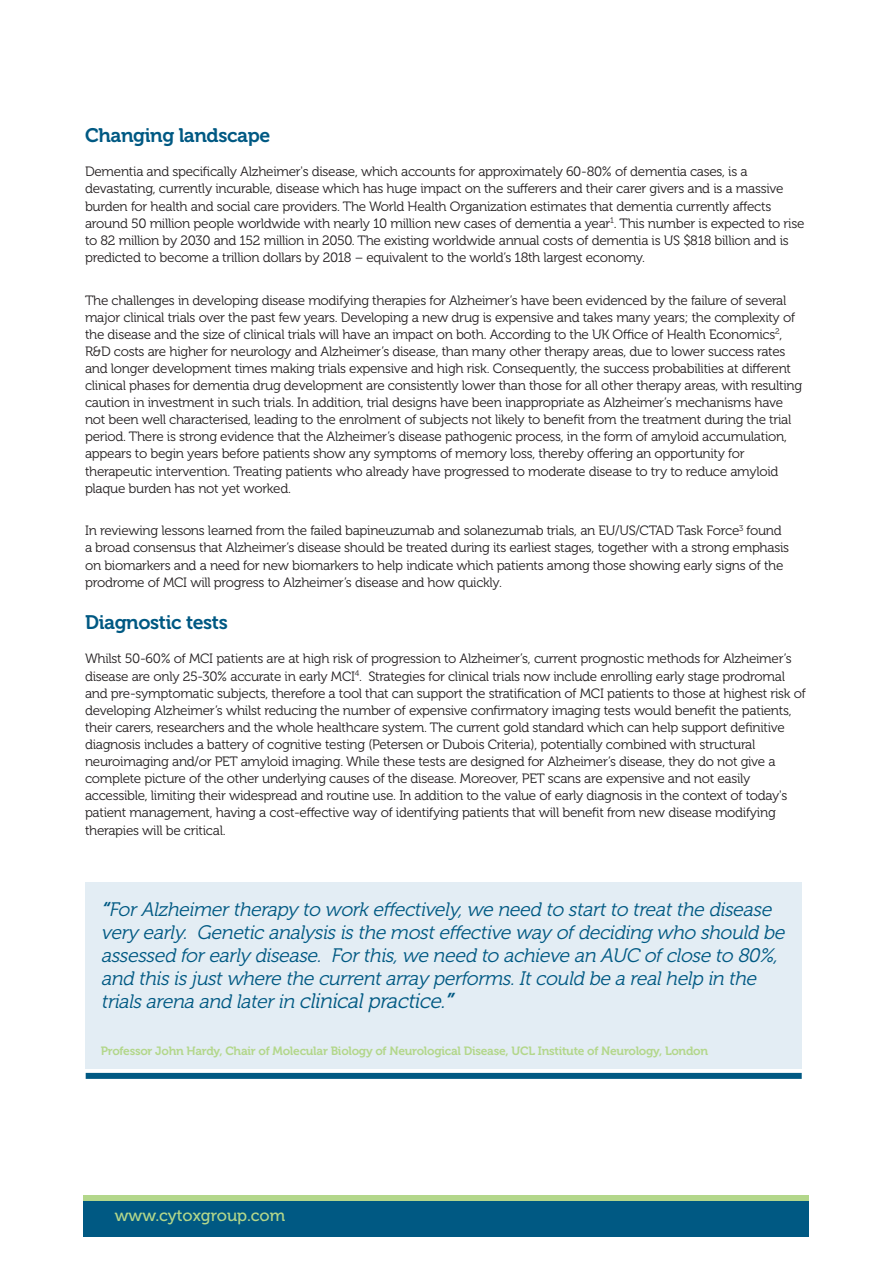
<style>
.page{position:relative;width:893px;height:1263px;background:#fff}
.page>*{position:absolute;margin:0;border:0;box-sizing:border-box;transform-origin:0 0}
.t1{font:italic 19.5px/23.1px "Museo 300";color:#005983}
.t2{font:19.5px "Museo 700";letter-spacing:-.02em;color:#005983}
.t3{font:16.5px "Museo 500";color:#b3d78b}
.t4{font:13.5px/17.1px "Museo 300";letter-spacing:-.02em;color:#231f20}
.t5{font:12px "Museo 700";letter-spacing:-.02em;color:#b3d78b}
.s1{font-family:"Museo 700"}
.s2{font-size:21px}
.s3{font-family:"Museo 700";font-size:21px}
</style>
<div class="page">
<div style="left:85px;top:882px;width:716px;height:187px;background:#e3edf4"></div>
<div style="left:83px;top:1201px;width:725px;height:36px;background:#005983"></div>
<div style="left:83px;top:1195px;width:725px;height:6px;background:#b3d78b"></div>
<div style="left:86px;top:1073px;width:716px;height:6px;background:#005983"></div>
<h1 class="t2" style="left:85px;top:125px;width:187px">Changing landscape</h1>
<p class="t4" style="left:85px;top:163px;width:721px">Dementia and specifically Alzheimer's disease, which accounts for approximately 60-80% of dementia cases, is a devastating, currently incurable, disease which has huge impact on the sufferers and their carer givers and is a massive burden for health and social care providers. The World Health Organization estimates that dementia currently affects around 50 million people worldwide with nearly 10 million new cases of dementia a year<sup>1</sup>. This number is expected to rise to 82 million by 2030 and 152 million in 2050. The existing worldwide annual costs of dementia is US $818 billion and is predicted to become a trillion dollars by 2018 – equivalent to the world’s 18th largest economy.</p>
<p class="t4" style="left:85px;top:292px;width:719px">The challenges in developing disease modifying therapies for Alzheimer’s have been evidenced by the failure of several major clinical trials over the past few years. Developing a new drug is expensive and takes many years; the complexity of the disease and the size of clinical trials will have an impact on both. According to the UK Office of Health Economics<sup>2</sup>, R&amp;D costs are higher for neurology and Alzheimer’s disease, than many other therapy areas, due to lower success rates and longer development times making trials expensive and high risk. Consequently, the success probabilities at different clinical phases for dementia drug development are consistently lower than those for all other therapy areas, with resulting caution in investment in such trials. In addition, trial designs have been inappropriate as Alzheimer’s mechanisms have not been well characterised, leading to the enrolment of subjects not likely to benefit from the treatment during the trial period. There is strong evidence that the Alzheimer’s disease pathogenic process, in the form of amyloid accumulation, appears to begin years before patients show any symptoms of memory loss, thereby offering an opportunity for therapeutic intervention. Treating patients who already have progressed to moderate disease to try to reduce amyloid plaque burden has not yet worked.</p>
<p class="t4" style="left:85px;top:522px;width:706px">In reviewing lessons learned from the failed bapineuzumab and solanezumab trials, an EU/US/CTAD Task Force<sup>3</sup> found a broad consensus that Alzheimer’s disease should be treated during its earliest stages, together with a strong emphasis on biomarkers and a need for new biomarkers to help indicate which patients among those showing early signs of the prodrome of MCI will progress to Alzheimer’s disease and how quickly.</p>
<h1 class="t2" style="left:85px;top:612px;width:144px">Diagnostic tests</h1>
<p class="t4" style="left:85px;top:650px;width:722px">Whilst 50-60% of MCI patients are at high risk of progression to Alzheimer’s, current prognostic methods for Alzheimer’s disease are only 25-30% accurate in early MCI<sup>4</sup>. Strategies for clinical trials now include enrolling early stage prodromal and pre-symptomatic subjects, therefore a tool that can support the stratification of MCI patients to those at highest risk of developing Alzheimer’s whilst reducing the number of expensive confirmatory imaging tests would benefit the patients, their carers, researchers and the whole healthcare system. The current gold standard which can help support definitive diagnosis includes a battery of cognitive testing (Petersen or Dubois Criteria), potentially combined with structural neuroimaging and/or PET amyloid imaging. While these tests are designed for Alzheimer’s disease, they do not give a complete picture of the other underlying causes of the disease. Moreover, PET scans are expensive and not easily accessible, limiting their widespread and routine use. In addition to the value of early diagnosis in the context of today's patient management, having a cost-effective way of identifying patients that will benefit from new disease modifying therapies will be critical.</p>
<p class="t1" style="left:101px;top:898px;width:690px"><span class="s1">“</span>ForAlzheimertherapy to workeffectively,we need to startto treatthe disease very early. Genetic analysisisthe mosteffective way ofdeciding who should be assessed forearly disease. Forthis,we need to achieve an AUC ofclose to 80%, and thisisjustwhere the currentarray performs.Itcould be a realhelp in the trialsarena and laterin <span class="s2">clinicalpractice.</span><span class="s3">”</span></p>
<p class="t5" style="left:101px;top:1044px;width:609px">Professor John Hardy, Chair of Molecular Biology of Neurological Disease, UCL Institute of Neurology, London</p>
<p class="t3" style="left:115px;top:1206px;width:172px">www.cytoxgroup.com</p>
</div>
